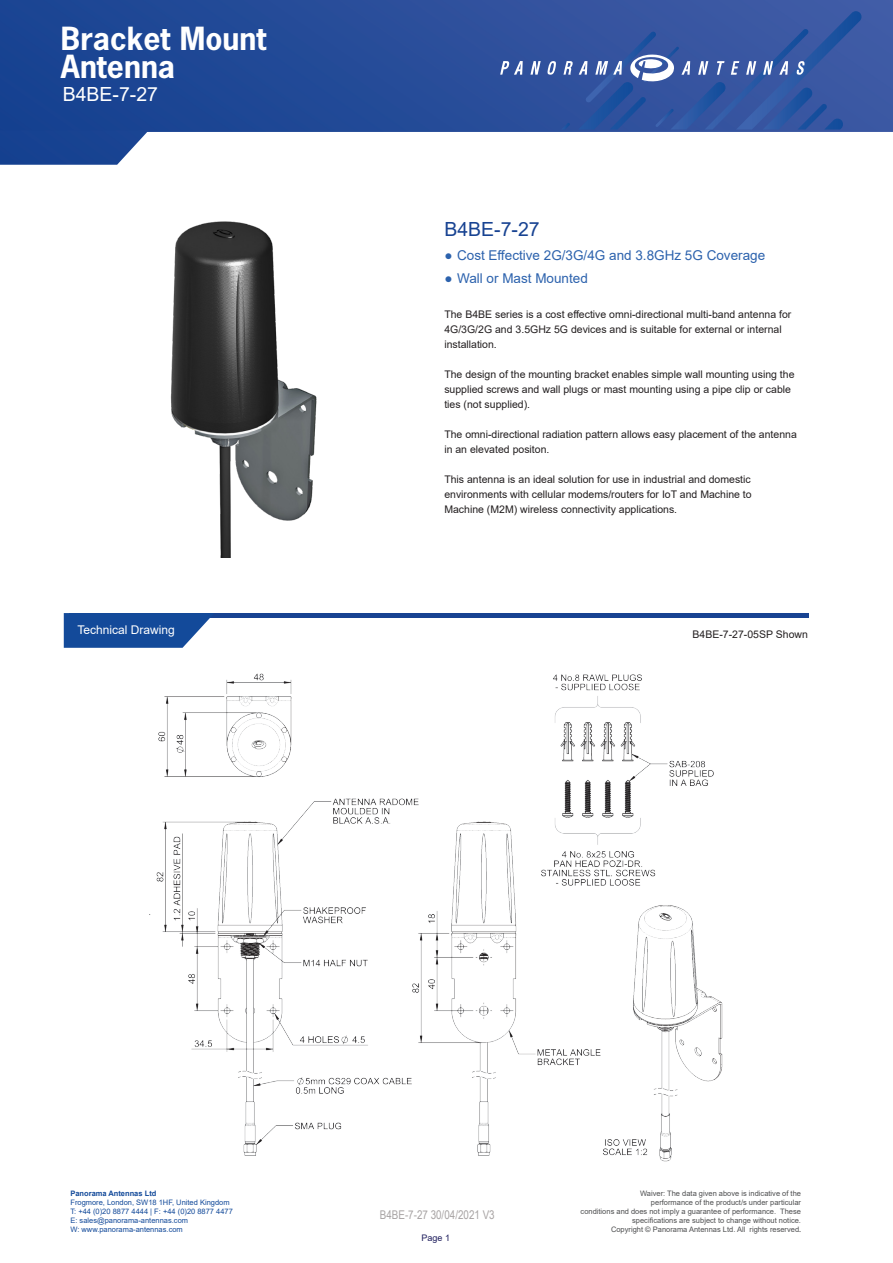
<style>
.page{position:relative;width:893px;height:1263px;background:#fff}
.page>*{position:absolute;margin:0;border:0;box-sizing:border-box;transform-origin:0 0}
.t1{font:700 30px/28.5px "News Gothic Std";color:#fff}
.t2{font:19.5px "Arial";color:#fff}
.t3{font:19.5px "Arial";color:#184392}
.t4{font:13.5px "Arial";color:#2c62ad}
.t5{font:12px "Arial Narrow";color:#a7a3a3}
.t6{font:12px "Arial";color:#fff}
.t7{font:10.5px/15px "Arial";color:#231f20}
.t8{font:9px "Arial";color:#201f5e}
.t9{font:7.5px/9px "Arial";color:#4e4f50;text-align:right}
.t10{font:7.5px/9px "Arial";color:#134a9a}
.t11{font:700 7.5px "Arial";color:#134a9a}
.s1{font-family:"Myriad Pro";font-size:9px}
</style>
<div class="page">
<img style="left:0;top:0;width:893px;height:131px">
<svg style="left:547px;top:11px;width:315px;height:119px;background:#3b5ba4"></svg>
<svg style="left:530px;top:61px;width:11px;height:14px"></svg>
<svg style="left:500px;top:60px;width:23px;height:15px"></svg>
<img style="left:0;top:130px;width:149px;height:35px">
<hr style="left:69px;top:613px;width:739px;height:4px;background:#184392">
<svg style="left:64px;top:613px;width:150px;height:35px"></svg>
<img style="left:170px;top:221px;width:147px;height:337px">
<img style="left:150px;top:673px;width:573px;height:489px">
<h1 class="t1" style="left:61px;top:23px;width:207px">Bracket Mount<br>Antenna</h1>
<h2 class="t2" style="left:63px;top:81px;width:97px">B4BE-7-27</h2>
<p class="t6" style="left:78px;top:621px;width:99px">Technical Drawing</p>
<h2 class="t3" style="left:444px;top:216px;width:97px">B4BE-7-27</h2>
<p class="t4" style="left:444px;top:246px;width:322px">● Cost Effective 2G/3G/4G and 3.8GHz 5G Coverage</p>
<p class="t4" style="left:444px;top:268px;width:145px">● Wall or Mast Mounted</p>
<p class="t7" style="left:444px;top:306px;width:348px">The B4BE series is a cost effective omni-directional multi-band antenna for<br>4G/3G/2G and 3.5GHz 5G devices and is suitable for external or internal installation.</p>
<p class="t7" style="left:444px;top:366px;width:352px">The design of the mounting bracket enables simple wall mounting using the supplied screws and wall plugs or mast mounting using a pipe clip or cable ties (not supplied).</p>
<p class="t7" style="left:444px;top:426px;width:354px">The omni-directional radiation pattern allows easy placement of the antenna in an elevated positon.</p>
<p class="t7" style="left:444px;top:471px;width:309px;text-align:justify">This antenna is an ideal solution for use in industrial and domestic environments with cellular modems/routers for IoT and Machine to Machine (M2M) wireless connectivity applications.</p>
<p class="t7" style="left:692px;top:627px;width:117px">B4BE-7-27-05SP Shown</p>
<p class="t11" style="left:70px;top:1188px;width:87px">Panorama Antennas Ltd</p>
<p class="t10" style="left:70px;top:1198px;width:164px">Frogmore, London, SW18 1HF, United Kingdom T: +44 (0)20 8877 4444 | F: +44 (0)20 8877 4477<br>E: sales@panorama-antennas.com<br>W: www.panorama-antennas.com</p>
<p class="t5" style="left:380px;top:1206px;width:116px">B4BE-7-27 30/04/2021 V3</p>
<p class="t8" style="left:421px;top:1231px;width:30px">Page 1</p>
<p class="t9" style="left:581px;top:1189px;width:222px">Waiver: The data given above is indicative of the<br>performance of the product/s under particular<br>conditions and does not imply a guarantee of performance. These specifications are subject to change without notice.<br>Copyright © Panorama Antennas Ltd. All rights reserved<span class="s1">.</span></p>
</div>
